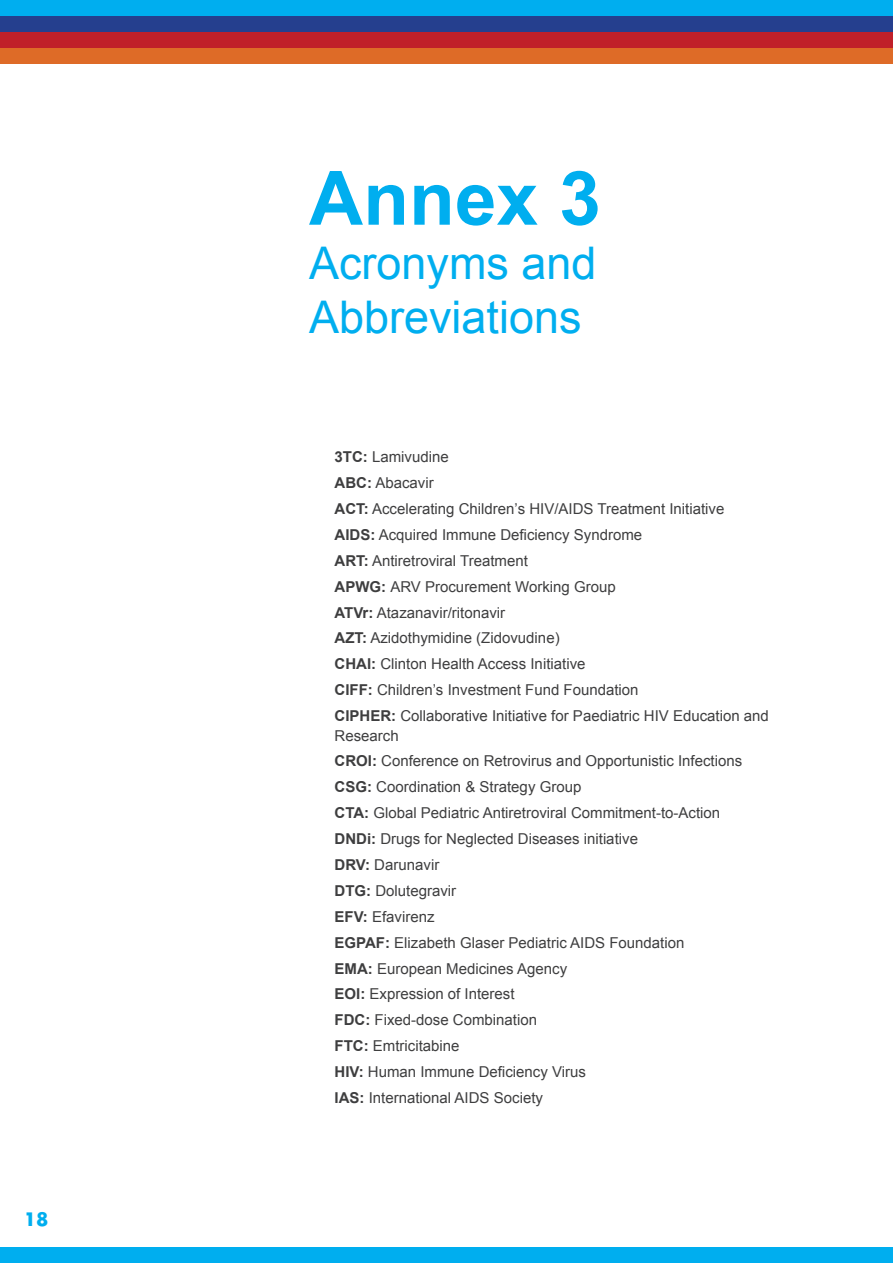
<style>
.page{position:relative;width:893px;height:1263px;background:#fff}
.page>*{position:absolute;margin:0;border:0;box-sizing:border-box;transform-origin:0 0}
.Cover_title{font:700 75px "Arial";color:#00aeef}
.Cover_title-2{font:45px/54px "Arial";color:#00aeef}
.t1{font:700 18px "Futura";color:#00aeef}
.Cover_title-3{font:15px/19.5px "Arial";color:#3e3e3f}
.s1{font-weight:700}
</style>
<div class="page">
<div style="left:0;top:0;width:893px;height:16px;background:#00aeef"></div>
<div style="left:0;top:1247px;width:893px;height:16px;background:#00aeef"></div>
<div style="left:0;top:48px;width:893px;height:16px;background:#de6b27"></div>
<div style="left:0;top:16px;width:893px;height:16px;background:#253f8e"></div>
<div style="left:0;top:32px;width:893px;height:16px;background:#c02029"></div>
<p class="t1" style="left:24px;top:1207px;width:26px">18</p>
<p class="Cover_title" style="left:309px;top:149px;width:293px">Annex 3</p>
<p class="Cover_title-2" style="left:309px;top:236px;width:289px">Acronyms and<br>Abbreviations</p>
<p class="Cover_title-3" style="left:335px;top:447px;width:116px"><span class="s1">3TC:</span> Lamivudine</p>
<p class="Cover_title-3" style="left:335px;top:473px;width:101px"><span class="s1">ABC:</span> Abacavir</p>
<p class="Cover_title-3" style="left:335px;top:499px;width:391px"><span class="s1">ACT:</span> Accelerating Children’s HIV/AIDS Treatment Initiative</p>
<p class="Cover_title-3" style="left:335px;top:525px;width:309px"><span class="s1">AIDS:</span> Acquired Immune Deficiency Syndrome</p>
<p class="Cover_title-3" style="left:335px;top:551px;width:195px"><span class="s1">ART:</span> Antiretroviral Treatment</p>
<p class="Cover_title-3" style="left:335px;top:577px;width:283px"><span class="s1">APWG:</span> ARV Procurement Working Group</p>
<p class="Cover_title-3" style="left:335px;top:603px;width:172px"><span class="s1">ATVr:</span> Atazanavir/ritonavir</p>
<p class="Cover_title-3" style="left:335px;top:628px;width:227px"><span class="s1">AZT:</span> Azidothymidine (Zidovudine)</p>
<p class="Cover_title-3" style="left:335px;top:654px;width:252px"><span class="s1">CHAI:</span> Clinton Health Access Initiative</p>
<p class="Cover_title-3" style="left:335px;top:680px;width:306px"><span class="s1">CIFF:</span> Children’s Investment Fund Foundation</p>
<p class="Cover_title-3" style="left:335px;top:706px;width:436px"><span class="s1">CIPHER:</span> Collaborative Initiative for Paediatric HIV Education and<br>Research</p>
<p class="Cover_title-3" style="left:335px;top:751px;width:409px"><span class="s1">CROI:</span> Conference on Retrovirus and Opportunistic Infections</p>
<p class="Cover_title-3" style="left:335px;top:777px;width:248px"><span class="s1">CSG:</span> Coordination &amp; Strategy Group</p>
<p class="Cover_title-3" style="left:335px;top:803px;width:387px"><span class="s1">CTA:</span> Global Pediatric Antiretroviral Commitment-to-Action</p>
<p class="Cover_title-3" style="left:335px;top:829px;width:305px"><span class="s1">DNDi:</span> Drugs for Neglected Diseases initiative</p>
<p class="Cover_title-3" style="left:335px;top:855px;width:106px"><span class="s1">DRV:</span> Darunavir</p>
<p class="Cover_title-3" style="left:335px;top:881px;width:123px"><span class="s1">DTG:</span> Dolutegravir</p>
<p class="Cover_title-3" style="left:335px;top:907px;width:102px"><span class="s1">EFV:</span> Efavirenz</p>
<p class="Cover_title-3" style="left:335px;top:933px;width:351px"><span class="s1">EGPAF:</span> Elizabeth Glaser Pediatric AIDS Foundation</p>
<p class="Cover_title-3" style="left:335px;top:959px;width:234px"><span class="s1">EMA:</span> European Medicines Agency</p>
<p class="Cover_title-3" style="left:335px;top:984px;width:182px"><span class="s1">EOI:</span> Expression of Interest</p>
<p class="Cover_title-3" style="left:335px;top:1010px;width:204px"><span class="s1">FDC:</span> Fixed-dose Combination</p>
<p class="Cover_title-3" style="left:335px;top:1036px;width:127px"><span class="s1">FTC:</span> Emtricitabine</p>
<p class="Cover_title-3" style="left:335px;top:1062px;width:253px"><span class="s1">HIV:</span> Human Immune Deficiency Virus</p>
<p class="Cover_title-3" style="left:335px;top:1088px;width:210px"><span class="s1">IAS:</span> International AIDS Society</p>
</div>
